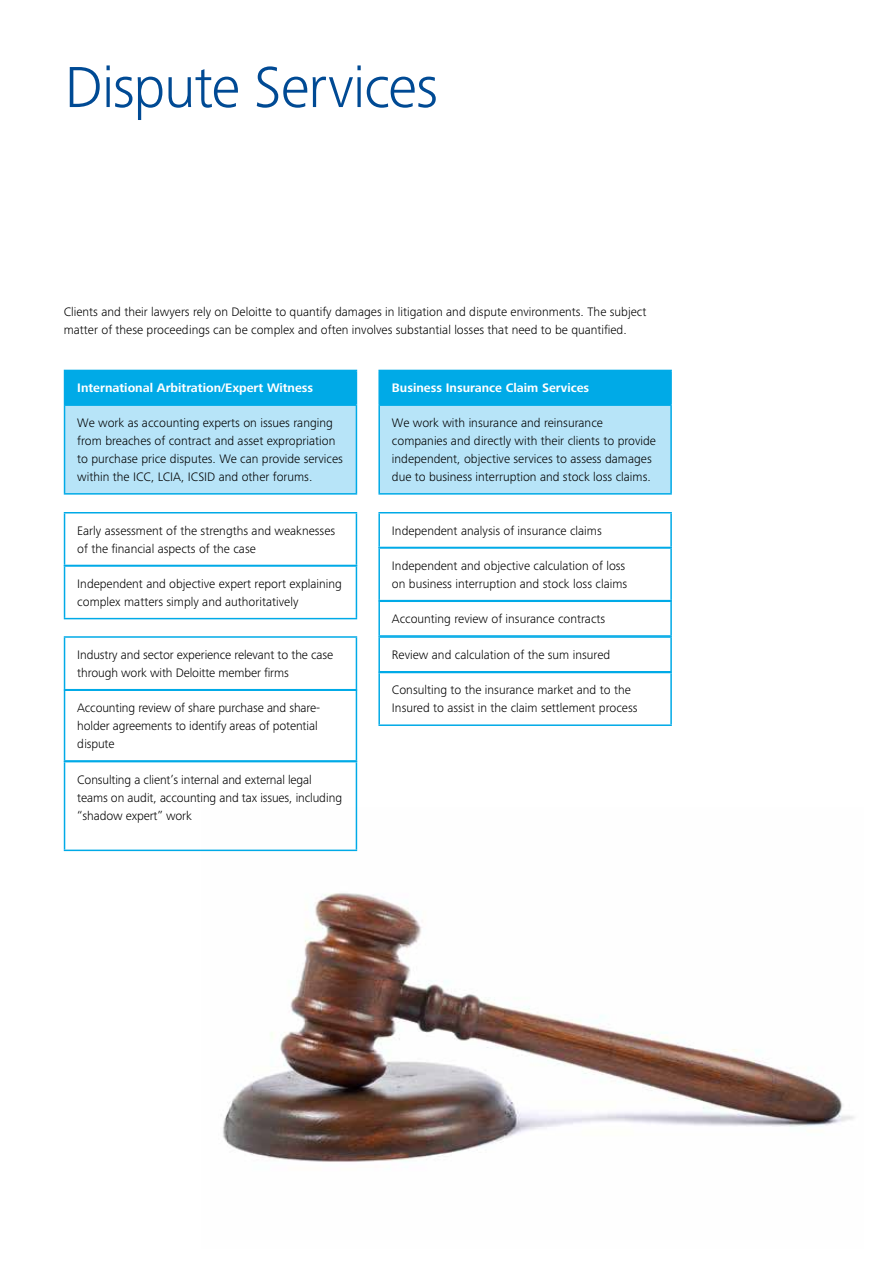
<style>
.page{position:relative;width:893px;height:1263px;background:#fff}
.page>*{position:absolute;margin:0;border:0;box-sizing:border-box;transform-origin:0 0}
.t1{font:300 60px "Frutiger Next Pro";letter-spacing:-.02em;color:#004a94}
.t2{font:300 12.75px/18px "Frutiger Next Pro";color:#000}
.t3{font:700 12.75px "Frutiger Next Pro";color:#fff}
</style>
<div class="page">
<img style="left:202px;top:807px;width:652px;height:355px">
<div style="left:65px;top:370px;width:291px;height:35px;background:#00aae7"></div>
<div style="left:65px;top:405px;width:291px;height:89px;background:#b7e4f8"></div>
<hr style="left:64px;top:370px;width:293px;height:1px;background:#00aae7">
<hr style="left:64px;top:371px;width:1px;height:33px;background:#00aae7">
<hr style="left:356px;top:371px;width:1px;height:33px;background:#00aae7">
<hr style="left:64px;top:404px;width:293px;height:2px;background:#00aae7">
<hr style="left:64px;top:406px;width:1px;height:87px;background:#00aae7">
<hr style="left:356px;top:406px;width:1px;height:87px;background:#00aae7">
<hr style="left:64px;top:493px;width:293px;height:2px;background:#00aae7">
<div style="left:379px;top:370px;width:292px;height:35px;background:#00aae7"></div>
<div style="left:379px;top:405px;width:292px;height:89px;background:#b7e4f8"></div>
<hr style="left:378px;top:370px;width:294px;height:1px;background:#00aae7">
<hr style="left:378px;top:371px;width:2px;height:33px;background:#00aae7">
<hr style="left:670px;top:371px;width:2px;height:33px;background:#00aae7">
<hr style="left:378px;top:404px;width:294px;height:2px;background:#00aae7">
<hr style="left:378px;top:406px;width:2px;height:87px;background:#00aae7">
<hr style="left:670px;top:406px;width:2px;height:87px;background:#00aae7">
<hr style="left:378px;top:493px;width:294px;height:2px;background:#00aae7">
<hr style="left:378px;top:512px;width:294px;height:1px;background:#00aae7">
<hr style="left:378px;top:513px;width:2px;height:34px;background:#00aae7">
<hr style="left:670px;top:513px;width:2px;height:34px;background:#00aae7">
<hr style="left:378px;top:547px;width:294px;height:2px;background:#00aae7">
<hr style="left:378px;top:549px;width:2px;height:51px;background:#00aae7">
<hr style="left:670px;top:549px;width:2px;height:51px;background:#00aae7">
<hr style="left:64px;top:512px;width:293px;height:1px;background:#00aae7">
<hr style="left:64px;top:513px;width:1px;height:52px;background:#00aae7">
<hr style="left:356px;top:513px;width:1px;height:52px;background:#00aae7">
<hr style="left:64px;top:565px;width:293px;height:2px;background:#00aae7">
<hr style="left:64px;top:567px;width:1px;height:51px;background:#00aae7">
<hr style="left:356px;top:567px;width:1px;height:51px;background:#00aae7">
<hr style="left:64px;top:618px;width:293px;height:1px;background:#00aae7">
<hr style="left:64px;top:636px;width:293px;height:2px;background:#00aae7">
<hr style="left:64px;top:638px;width:1px;height:51px;background:#00aae7">
<hr style="left:356px;top:638px;width:1px;height:51px;background:#00aae7">
<hr style="left:64px;top:689px;width:293px;height:2px;background:#00aae7">
<hr style="left:64px;top:691px;width:1px;height:69px;background:#00aae7">
<hr style="left:356px;top:691px;width:1px;height:69px;background:#00aae7">
<hr style="left:64px;top:760px;width:293px;height:2px;background:#00aae7">
<hr style="left:64px;top:762px;width:1px;height:87px;background:#00aae7">
<hr style="left:356px;top:762px;width:1px;height:87px;background:#00aae7">
<hr style="left:64px;top:849px;width:293px;height:2px;background:#00aae7">
<hr style="left:378px;top:600px;width:294px;height:2px;background:#00aae7">
<hr style="left:378px;top:602px;width:2px;height:33px;background:#00aae7">
<hr style="left:670px;top:602px;width:2px;height:33px;background:#00aae7">
<hr style="left:378px;top:635px;width:294px;height:2px;background:#00aae7">
<hr style="left:378px;top:672px;width:294px;height:1px;background:#00aae7">
<hr style="left:378px;top:673px;width:2px;height:51px;background:#00aae7">
<hr style="left:670px;top:673px;width:2px;height:51px;background:#00aae7">
<hr style="left:378px;top:724px;width:294px;height:2px;background:#00aae7">
<hr style="left:378px;top:636px;width:294px;height:2px;background:#00aae7">
<hr style="left:378px;top:638px;width:2px;height:33px;background:#00aae7">
<hr style="left:670px;top:638px;width:2px;height:33px;background:#00aae7">
<hr style="left:378px;top:671px;width:294px;height:1px;background:#00aae7">
<h1 class="t1" style="left:64px;top:53px;width:375px">Dispute Services</h1>
<p class="t2" style="left:64px;top:302px;width:584px">Clients and their lawyers rely on Deloitte to quantify damages in litigation and dispute environments. The subject matter of these proceedings can be complex and often involves substantial losses that need to be quantified.</p>
<p class="t3" style="left:77px;top:381px;width:237px">International Arbitration/Expert Witness</p>
<p class="t2" style="left:77px;top:414px;width:267px">We work as accounting experts on issues ranging from breaches of contract and asset expropriation to purchase price disputes. We can provide services within the ICC, LCIA, ICSID and other forums.</p>
<p class="t2" style="left:77px;top:521px;width:259px">Early assessment of the strengths and weaknesses of the financial aspects of the case</p>
<p class="t2" style="left:77px;top:575px;width:266px">Independent and objective expert report explaining complex matters simply and authoritatively</p>
<p class="t2" style="left:77px;top:646px;width:257px">Industry and sector experience relevant to the case through work with Deloitte member firms</p>
<p class="t2" style="left:77px;top:699px;width:245px">Accounting review of share purchase and share&shy;holder agreements to identify areas of potential dispute</p>
<p class="t2" style="left:77px;top:770px;width:266px">Consulting a client’s internal and external legal teams on audit, accounting and tax issues, including “shadow expert” work</p>
<p class="t3" style="left:392px;top:381px;width:199px">Business Insurance Claim Services</p>
<p class="t2" style="left:392px;top:414px;width:266px">We work with insurance and reinsurance companies and directly with their clients to provide independent, objective services to assess damages due to business interruption and stock loss claims.</p>
<p class="t2" style="left:392px;top:521px;width:211px">Independent analysis of insurance claims</p>
<p class="t2" style="left:392px;top:557px;width:237px">Independent and objective calculation of loss on business interruption and stock loss claims</p>
<p class="t2" style="left:392px;top:610px;width:215px">Accounting review of insurance contracts</p>
<p class="t2" style="left:392px;top:646px;width:220px">Review and calculation of the sum insured</p>
<p class="t2" style="left:392px;top:681px;width:247px">Consulting to the insurance market and to the<br>Insured to assist in the claim settlement process</p>
</div>
